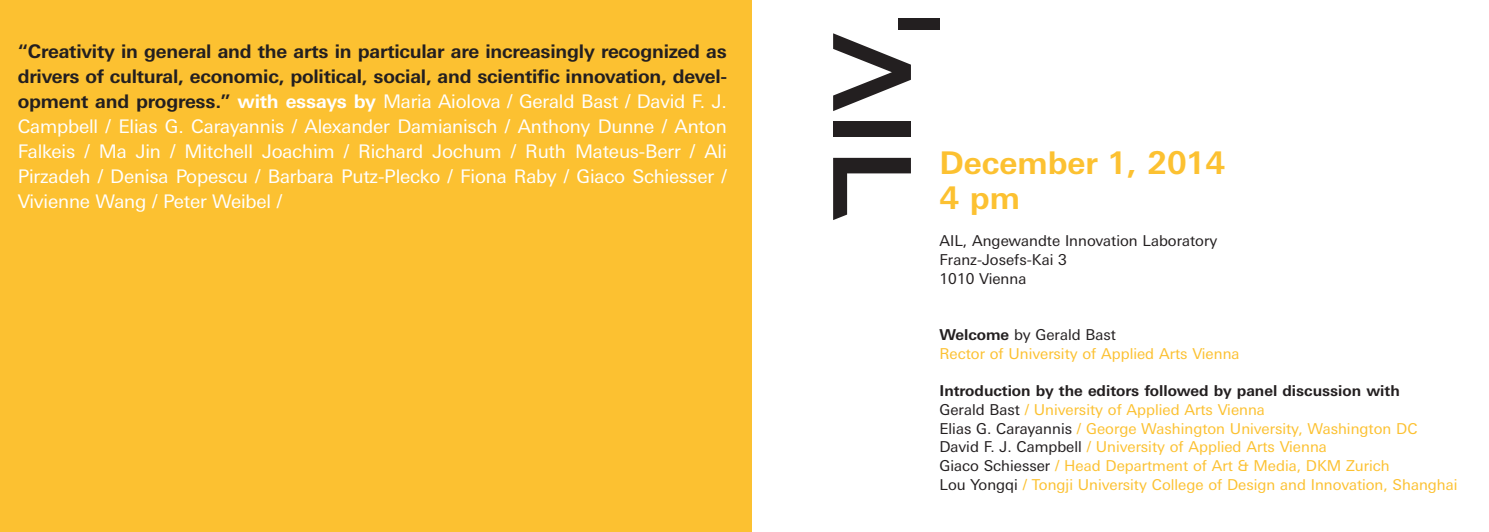
<style>
.page{position:relative;width:1489px;height:532px;background:#fff}
.page>*{position:absolute;margin:0;border:0;box-sizing:border-box;transform-origin:0 0}
.t1{font:700 31.25px/35px "Linotype Univers Basic";color:#fcc131}
.t2{font:18.75px/25px "Linotype Univers Basic";letter-spacing:-.01em;color:#fff;text-align:justify}
.t3{font:15px/18.8px "Linotype Univers Basic";color:#fcc131}
.t4{font:15px/18.8px "Linotype Univers Basic";color:#231f20}
.s1{font-weight:700;color:#231f20}
.s2{font-weight:700}
.s3{color:#231f20}
</style>
<div class="page">
<div style="left:0;top:0;width:751px;height:531px;background:#fcc131"></div>
<div style="left:897px;top:18px;width:42px;height:11px;background:#231f20"></div>
<div style="left:833px;top:121px;width:77px;height:16px;background:#231f20"></div>
<svg style="left:833px;top:158px;width:77px;height:62px"></svg>
<svg style="left:833px;top:33px;width:77px;height:78px"></svg>
<p class="t2" style="left:18px;top:40px;width:710px"><span class="s1">“Creativity in general and the arts in particular are increasingly recognized as drivers of cultural, economic, political, social, and scientific innovation, devel&shy;opment and progress.”</span> <span class="s2">with essays by</span> Maria Aiolova / Gerald Bast / David F. J.<br>Campbell / Elias G. Carayannis / Alexander Damianisch / Anthony Dunne / Anton Falkeis / Ma Jin / Mitchell Joachim / Richard Jochum / Ruth Mateus-Berr / Ali Pirzadeh / Denisa Popescu / Barbara Putz-Plecko / Fiona Raby / Giaco Schiesser / Vivienne Wang / Peter Weibel /</p>
<h1 class="t1" style="left:939px;top:148px;width:287px">December 1, 2014<br>4 pm</h1>
<p class="t4" style="left:939px;top:232px;width:279px">AIL, Angewandte Innovation Laboratory<br>Franz-Josefs-Kai 3<br>1010 Vienna</p>
<p class="t3" style="left:939px;top:326px;width:301px"><span class="s1">Welcome</span> <span class="s3">by Gerald Bast<br></span>Rector of University of Applied Arts Vienna</p>
<p class="t3" style="left:939px;top:382px;width:519px"><span class="s1">Introduction by the editors followed by panel discussion with<br></span><span class="s3">Gerald Bast</span> / University of Applied Arts Vienna<br><span class="s3">Elias G. Carayannis</span> / George Washington University, Washington DC <span class="s3">David F. J. Campbell</span> / University of Applied Arts Vienna<br><span class="s3">Giaco Schiesser</span> / Head Department of Art &amp; Media, DKM Zurich<br><span class="s3">Lou Yongqi</span> / Tongji University College of Design and Innovation, Shanghai</p>
</div>
